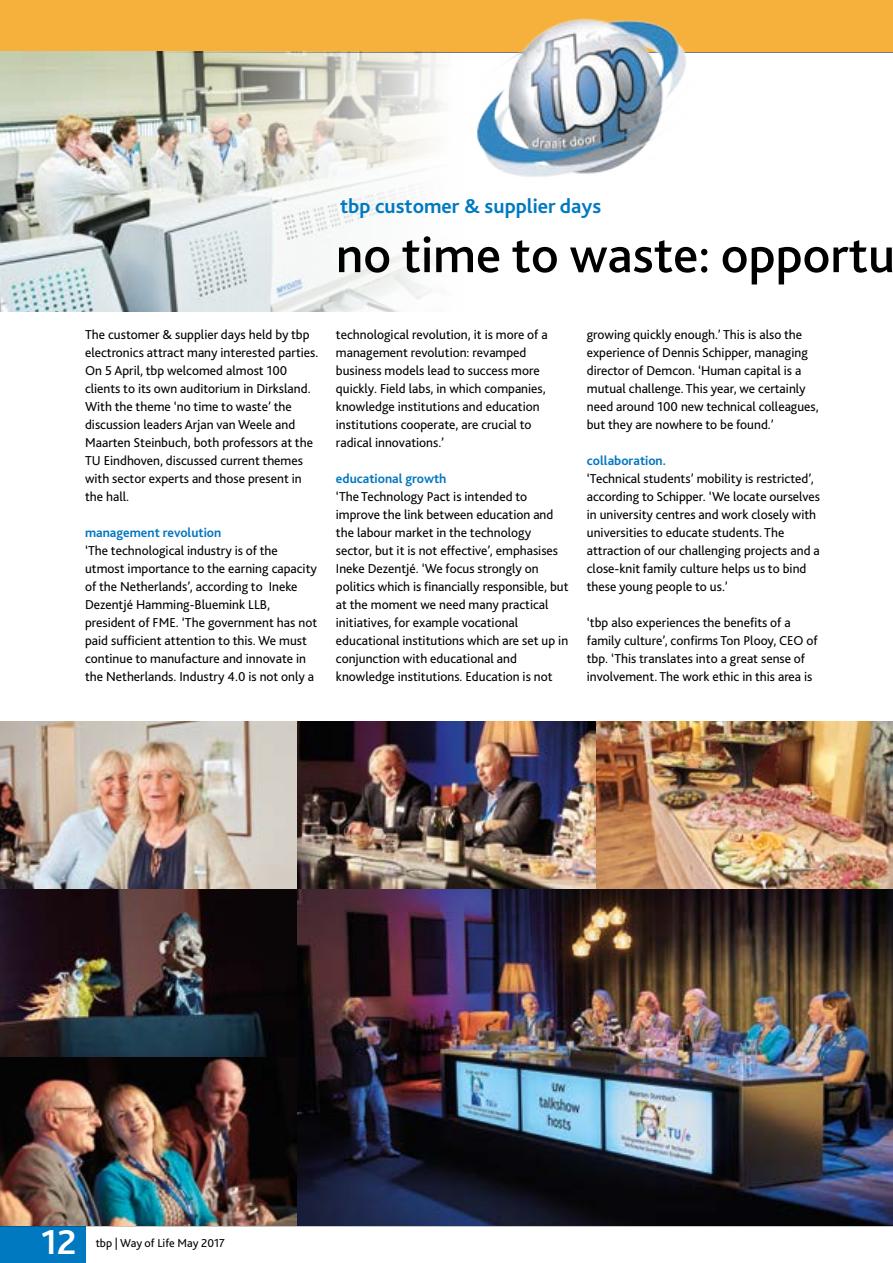
<style>
.page{position:relative;width:893px;height:1263px;background:#fff}
.page>*{position:absolute;margin:0;border:0;box-sizing:border-box;transform-origin:0 0}
.t1{font:500 52.05px "Bliss 2";color:#000}
.t2{font:700 36px "Bliss 2";color:#fff}
.t3{font:700 21px "Bliss 2";color:#0079c1}
.t4{font:13.5px/18px "Bliss 2";color:#000}
.t5{font:700 13.5px "Bliss 2";color:#0077c1}
.t6{font:12px "Bliss 2";color:#000}
</style>
<div class="page">
<hr style="left:0;top:51px;width:893px;height:2px;background:#000">
<div style="left:0;top:1225px;width:85px;height:38px;background:#0079c1"></div>
<hr style="left:0;top:1225px;width:893px;height:1px;background:#000">
<div style="left:0;top:0;width:893px;height:51px;background:#f6b03c"></div>
<img style="left:0;top:722px;width:893px;height:503px">
<img style="left:0;top:890px;width:298px;height:167px">
<img style="left:0;top:1057px;width:298px;height:168px">
<img style="left:595px;top:722px;width:298px;height:168px">
<img style="left:298px;top:722px;width:297px;height:168px">
<img style="left:0;top:52px;width:462px;height:259px">
<img style="left:462px;top:18px;width:232px;height:159px">
<p class="t4" style="left:85px;top:325px;width:235px">The customer &amp; supplier days held by tbp electronics attract many interested parties.<br>On 5 April, tbp welcomed almost 100 clients to its own auditorium in Dirksland.<br>With the theme ‘no time to waste’ the discussion leaders Arjan van Weele and Maarten Steinbuch, both professors at the TU Eindhoven, discussed current themes with sector experts and those present in the hall.</p>
<p class="t5" style="left:85px;top:524px;width:138px">management revolution</p>
<p class="t4" style="left:85px;top:541px;width:234px">‘The technological industry is of the utmost importance to the earning capacity of the Netherlands’, according to Ineke Dezentjé Hamming-Bluemink LLB, president of FME. ‘The government has not paid sufficient attention to this. We must continue to manufacture and innovate in the Netherlands. Industry 4.0 is not only a</p>
<h3 class="t3" style="left:340px;top:193px;width:263px">tbp customer &amp; supplier days</h3>
<h1 class="t1" style="left:336px;top:223px;width:561px">no time to waste: opportu</h1>
<p class="t4" style="left:336px;top:325px;width:213px">technological revolution, it is more of a management revolution: revamped business models lead to success more quickly. Field labs, in which companies, knowledge institutions and education institutions cooperate, are crucial to radical innovations.’</p>
<p class="t5" style="left:336px;top:470px;width:112px">educational growth</p>
<p class="t4" style="left:336px;top:487px;width:234px">‘The Technology Pact is intended to improve the link between education and the labour market in the technology sector, but it is not effective’, emphasises Ineke Dezentjé. ‘We focus strongly on politics which is financially responsible, but at the moment we need many practical initiatives, for example vocational educational institutions which are set up in conjunction with educational and knowledge institutions. Education is not</p>
<p class="t4" style="left:587px;top:325px;width:234px">growing quickly enough.’ This is also the experience of Dennis Schipper, managing director of Demcon. ‘Human capital is a mutual challenge. This year, we certainly need around 100 new technical colleagues, but they are nowhere to be found.’</p>
<p class="t5" style="left:587px;top:452px;width:81px">collaboration.</p>
<p class="t4" style="left:587px;top:469px;width:235px">‘Technical students’ mobility is restricted’, according to Schipper. ‘We locate ourselves in university centres and work closely with universities to educate students. The attraction of our challenging projects and a close-knit family culture helps us to bind these young people to us.’</p>
<p class="t4" style="left:587px;top:613px;width:232px">‘tbp also experiences the benefits of a family culture’, confirms Ton Plooy, CEO of tbp. ‘This translates into a great sense of involvement. The work ethic in this area is</p>
<h2 class="t2" style="left:41px;top:1220px;width:37px">12</h2>
<p class="t6" style="left:96px;top:1235px;width:131px">tbp | Way of Life May 2017</p>
</div>
